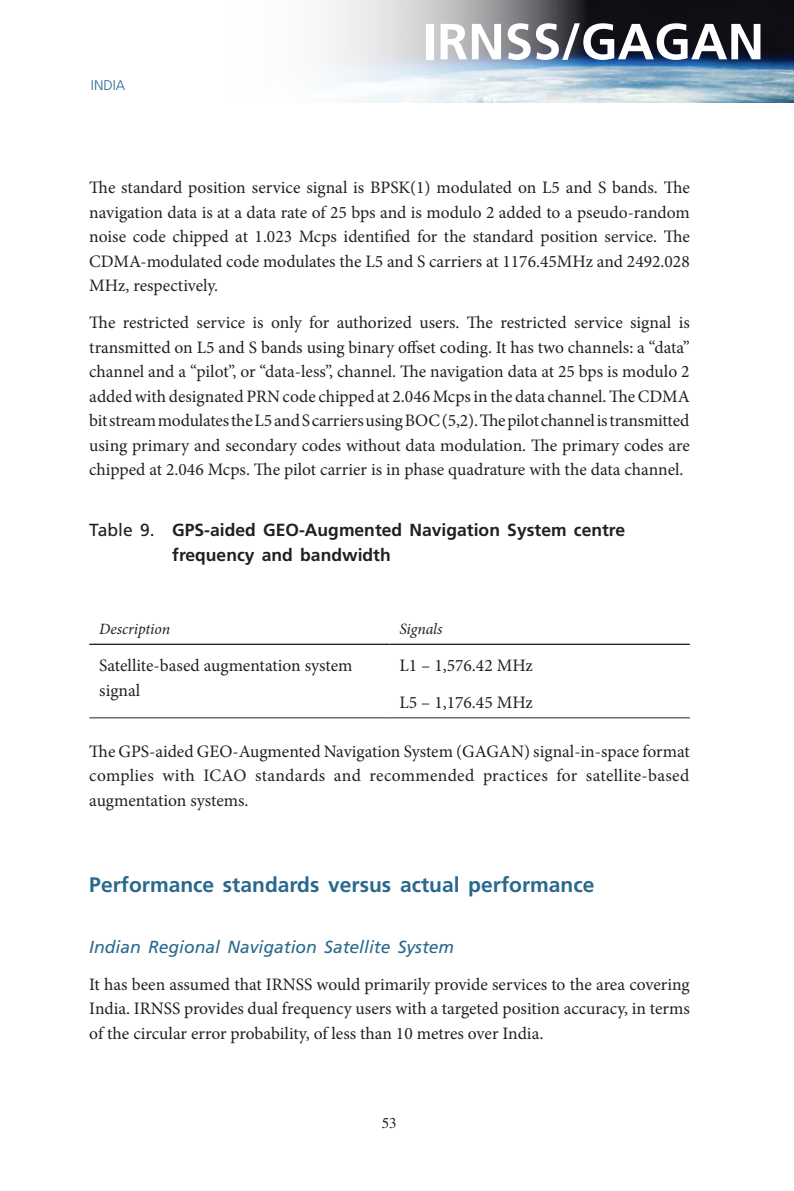
<style>
.page{position:relative;width:794px;height:1191px;background:#fff}
.page>*{position:absolute;margin:0;border:0;box-sizing:border-box;transform-origin:0 0}
.t1{font:700 50.75px "Frutiger";color:#fff}
.t2{font:700 21px "Frutiger";color:#29698d}
.t3{font:17.5px/24.5px "Minion Pro";color:#231f20;text-align:justify}
.t4{font:700 17.5px/24.5px "Frutiger";color:#231f20}
.t5{font:italic 17.5px "Frutiger";color:#29698d}
.t6{font:italic 15.75px "Minion Pro";letter-spacing:-.01em;color:#231f20}
.t7{font:14.88px "Times";color:#231f20}
.t8{font:300 14px "Frutiger";color:#29698d}
.s1{font-weight:400}
</style>
<div class="page">
<img style="left:330px;top:0;width:464px;height:103px">
<hr style="left:89px;top:643px;width:300px;height:2px;background:#231f20">
<hr style="left:389px;top:643px;width:301px;height:2px;background:#231f20">
<hr style="left:389px;top:717px;width:301px;height:1px;background:#231f20">
<hr style="left:89px;top:717px;width:300px;height:1px;background:#231f20">
<p class="t8" style="left:91px;top:77px;width:8px">INDIA</p>
<h1 class="t1" style="left:423px;top:12px;width:343px">IRNSS/GAGAN</h1>
<p class="t3" style="left:89px;top:175px;width:602px">The standard position service signal is BPSK(1) modulated on L5 and S bands. The navigation data is at a data rate of 25 bps and is modulo 2 added to a pseudo-random noise code chipped at 1.023 Mcps identified for the standard position service. The CDMA-modulated code modulates the L5 and S carriers at 1176.45MHz and 2492.028<br>MHz, respectively.</p>
<p class="t3" style="left:89px;top:310px;width:602px">The restricted service is only for authorized users. The restricted service signal is transmitted on L5 and S bands using binary offset coding. It has two channels: a “data” channel and a “pilot”, or “data-less”, channel. The navigation data at 25 bps is modulo 2 added with designated PRN code chipped at 2.046 Mcps in the data channel. The CDMA bit stream modulates the L5 and S carriers using BOC (5,2). The pilot channel is transmitted using primary and secondary codes without data modulation. The primary codes are chipped at 2.046 Mcps. The pilot carrier is in phase quadrature with the data channel.</p>
<p class="t4" style="left:172px;top:518px;width:454px;text-indent:-83px"><span class="s1">Table 9.</span> GPS-aided GEO-Augmented Navigation System centre frequency and bandwidth</p>
<p class="t6" style="left:99px;top:618px;width:72px">Description</p>
<p class="t6" style="left:399px;top:618px;width:45px">Signals</p>
<p class="t3" style="left:99px;top:653px;width:255px">Satellite-based augmentation system signal</p>
<p class="t3" style="left:399px;top:647px;width:135px;line-height:36.8px">L1 – 1,576.42 MHz<br>L5 – 1,176.45 MHz</p>
<p class="t3" style="left:89px;top:739px;width:602px">The GPS-aided GEO-Augmented Navigation System (GAGAN) signal-in-space format complies with ICAO standards and recommended practices for satellite-based augmentation systems.</p>
<p class="t2" style="left:89px;top:872px;width:506px">Performance standards versus actual performance</p>
<p class="t5" style="left:89px;top:936px;width:366px">Indian Regional Navigation Satellite System</p>
<p class="t3" style="left:89px;top:972px;width:602px">It has been assumed that IRNSS would primarily provide services to the area covering India. IRNSS provides dual frequency users with a targeted position accuracy, in terms of the circular error probability, of less than 10 metres over India.</p>
<p class="t7" style="left:382px;top:1114px;width:16px">53</p>
</div>
